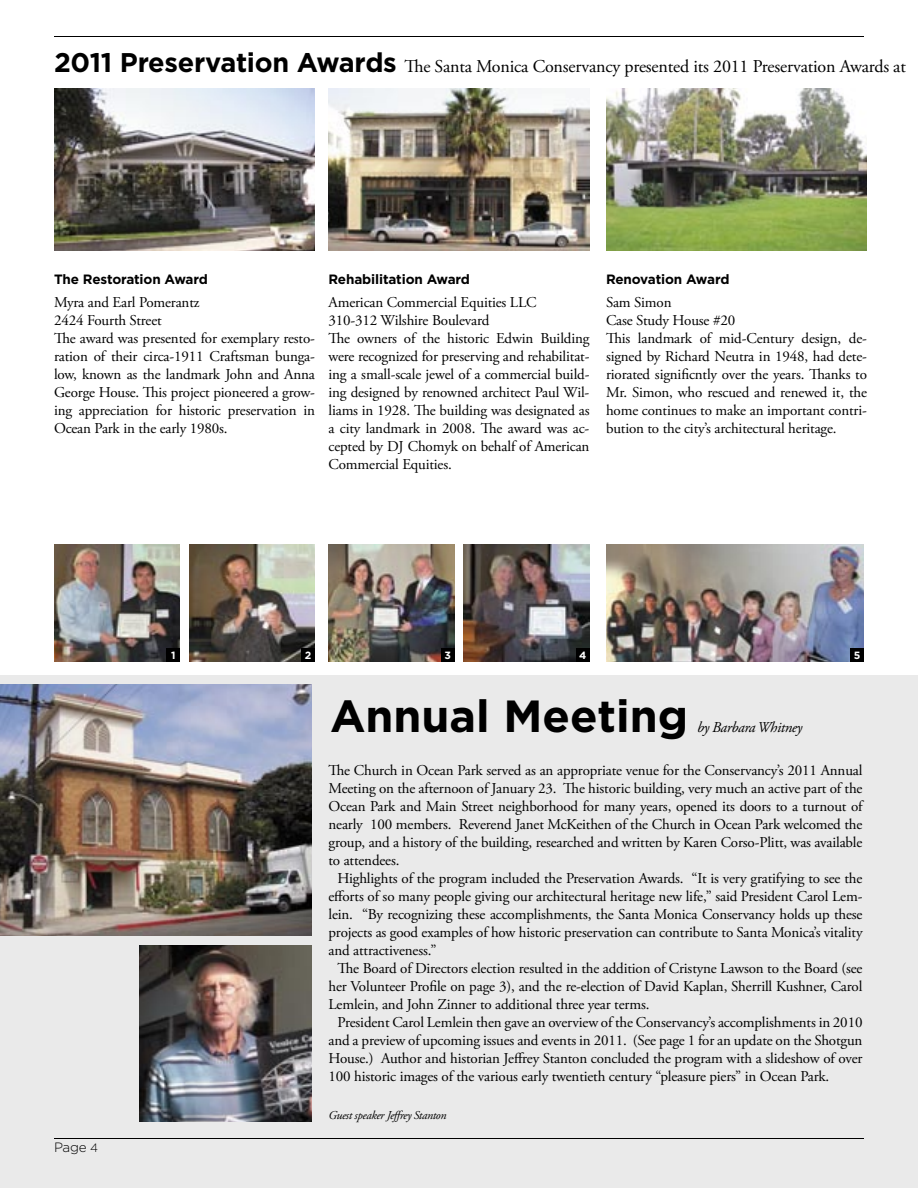
<style>
.page{position:relative;width:918px;height:1188px;background:#fff}
.page>*{position:absolute;margin:0;border:0;box-sizing:border-box;transform-origin:0 0}
.t1{font:700 45px "Gotham";color:#000}
.t2{font:18px "Adobe Garamond Pro";letter-spacing:-.01em;color:#000}
.t3{font:15px/18px "Adobe Garamond Pro";letter-spacing:-.01em;color:#000}
.t4{font:italic 15px "Adobe Garamond Pro";letter-spacing:-.025em;color:#000}
.t5{font:700 13.5px "Gotham";letter-spacing:-.01em;color:#000}
.t6{font:300 13.5px "Gotham";color:#000}
.t7{font:italic 12px "Adobe Garamond Pro";letter-spacing:-.025em;color:#000}
.t8{font:700 10.5px "Gotham";color:#fff}
.s1{font-family:"Gotham";font-weight:700;font-size:27px}
.s2{font-size:12px}
</style>
<div class="page">
<div style="left:0;top:675px;width:918px;height:513px;background:#eaeaea"></div>
<img style="left:139px;top:945px;width:173px;height:177px">
<hr style="left:54px;top:36px;width:810px;height:1px;background:#000">
<hr style="left:54px;top:1138px;width:810px;height:1px;background:#000">
<img style="left:54px;top:89px;width:261px;height:162px">
<img style="left:328px;top:89px;width:262px;height:162px">
<img style="left:606px;top:89px;width:261px;height:162px">
<img style="left:0;top:684px;width:312px;height:252px">
<img style="left:606px;top:544px;width:258px;height:118px">
<img style="left:463px;top:544px;width:127px;height:118px">
<img style="left:328px;top:544px;width:127px;height:118px">
<img style="left:189px;top:544px;width:126px;height:118px">
<img style="left:54px;top:544px;width:126px;height:118px">
<div style="left:167px;top:648px;width:13px;height:14px;background:#000"></div>
<div style="left:302px;top:648px;width:13px;height:14px;background:#000"></div>
<div style="left:441px;top:648px;width:13px;height:14px;background:#000"></div>
<div style="left:576px;top:648px;width:14px;height:14px;background:#000"></div>
<div style="left:850px;top:648px;width:14px;height:14px;background:#000"></div>
<p class="t2" style="left:54px;top:56px;width:853px"><span class="s1">2011 Preservation Awards</span> The Santa Monica Conservancy presented its 2011 Preservation Awards at</p>
<p class="t5" style="left:54px;top:272px;width:155px">The Restoration Award</p>
<p class="t3" style="left:54px;top:294px;width:263px">Myra and Earl Pomerantz<br>2424 Fourth Street<br>The award was presented for exemplary resto&shy;ration of their circa-1911 Craftsman bunga&shy;low, known as the landmark John and Anna George House. This project pioneered a grow&shy;ing appreciation for historic preservation in Ocean Park in the early 1980s.</p>
<p class="t5" style="left:328px;top:272px;width:143px">Rehabilitation Award</p>
<p class="t3" style="left:328px;top:294px;width:263px">American Commercial Equities LLC<br>310-312 Wilshire Boulevard<br>The owners of the historic Edwin Building were recognized for preserving and rehabilitat&shy;ing a small-scale jewel of a commercial build&shy;ing designed by renowned architect Paul Wil&shy;liams in 1928. The building was designated as a city landmark in 2008. The award was ac&shy;cepted by DJ Chomyk on behalf of American Commercial Equities.</p>
<p class="t5" style="left:606px;top:272px;width:125px">Renovation Award</p>
<p class="t3" style="left:606px;top:294px;width:262px">Sam Simon<br>Case Study House #20<br>This landmark of mid-Century design, de&shy;signed by Richard Neutra in 1948, had dete&shy;riorated significntly over the years. Thanks to Mr. Simon, who rescued and renewed it, the home continues to make an important contri&shy;bution to the city’s architectural heritage.</p>
<p class="t8" style="left:171px;top:649px;width:6px">1</p>
<p class="t8" style="left:305px;top:649px;width:8px">2</p>
<p class="t8" style="left:444px;top:649px;width:8px">3</p>
<p class="t8" style="left:579px;top:649px;width:9px">4</p>
<p class="t8" style="left:854px;top:649px;width:8px">5</p>
<p class="t6" style="left:54px;top:1140px;width:46px">Page <span class="s2">4</span></p>
<h1 class="t1" style="left:330px;top:690px;width:360px">Annual Meeting</h1>
<p class="t4" style="left:697px;top:718px;width:106px">by Barbara Whitney</p>
<p class="t3" style="left:328px;top:762px;width:536px">The Church in Ocean Park served as an appropriate venue for the Conservancy’s 2011 Annual</p>
<p class="t3" style="left:328px;top:780px;width:536px">Meeting on the afternoon of January 23. The historic building, very much an active part of the</p>
<p class="t3" style="left:328px;top:798px;width:536px">Ocean Park and Main Street neighborhood for many years, opened its doors to a turnout of</p>
<p class="t3" style="left:328px;top:816px;width:535px">nearly 100 members. Reverend Janet McKeithen of the Church in Ocean Park welcomed the</p>
<p class="t3" style="left:328px;top:834px;width:535px">group, and a history of the building, researched and written by Karen Corso-Plitt, was available</p>
<p class="t3" style="left:328px;top:852px;width:73px">to attendees.</p>
<p class="t3" style="left:338px;top:870px;width:526px">Highlights of the program included the Preservation Awards. “It is very gratifying to see the</p>
<p class="t3" style="left:328px;top:888px;width:536px">efforts of so many people giving our architectural heritage new life,” said President Carol Lem-</p>
<p class="t3" style="left:328px;top:906px;width:536px">lein. “By recognizing these accomplishments, the Santa Monica Conservancy holds up these</p>
<p class="t3" style="left:328px;top:924px;width:536px">projects as good examples of how historic preservation can contribute to Santa Monica’s vitality</p>
<p class="t3" style="left:328px;top:942px;width:109px">and attractiveness.”</p>
<p class="t3" style="left:338px;top:960px;width:527px">The Board of Directors election resulted in the addition of Cristyne Lawson to the Board (see</p>
<p class="t3" style="left:328px;top:978px;width:535px">her Volunteer Profile on page 3), and the re-election of David Kaplan, Sherrill Kushner, Carol</p>
<p class="t3" style="left:328px;top:996px;width:322px">Lemlein, and John Zinner to additional three year terms.</p>
<p class="t3" style="left:338px;top:1014px;width:527px">President Carol Lemlein then gave an overview of the Conservancy’s accomplishments in 2010</p>
<p class="t3" style="left:328px;top:1032px;width:535px">and a preview of upcoming issues and events in 2011. (See page 1 for an update on the Shotgun</p>
<p class="t3" style="left:328px;top:1050px;width:535px">House.) Author and historian Jeffrey Stanton concluded the program with a slideshow of over</p>
<p class="t3" style="left:328px;top:1068px;width:502px">100 historic images of the various early twentieth century “pleasure piers” in Ocean Park.</p>
<p class="t7" style="left:328px;top:1108px;width:120px">Guest speaker Jeffrey Stanton</p>
</div>
